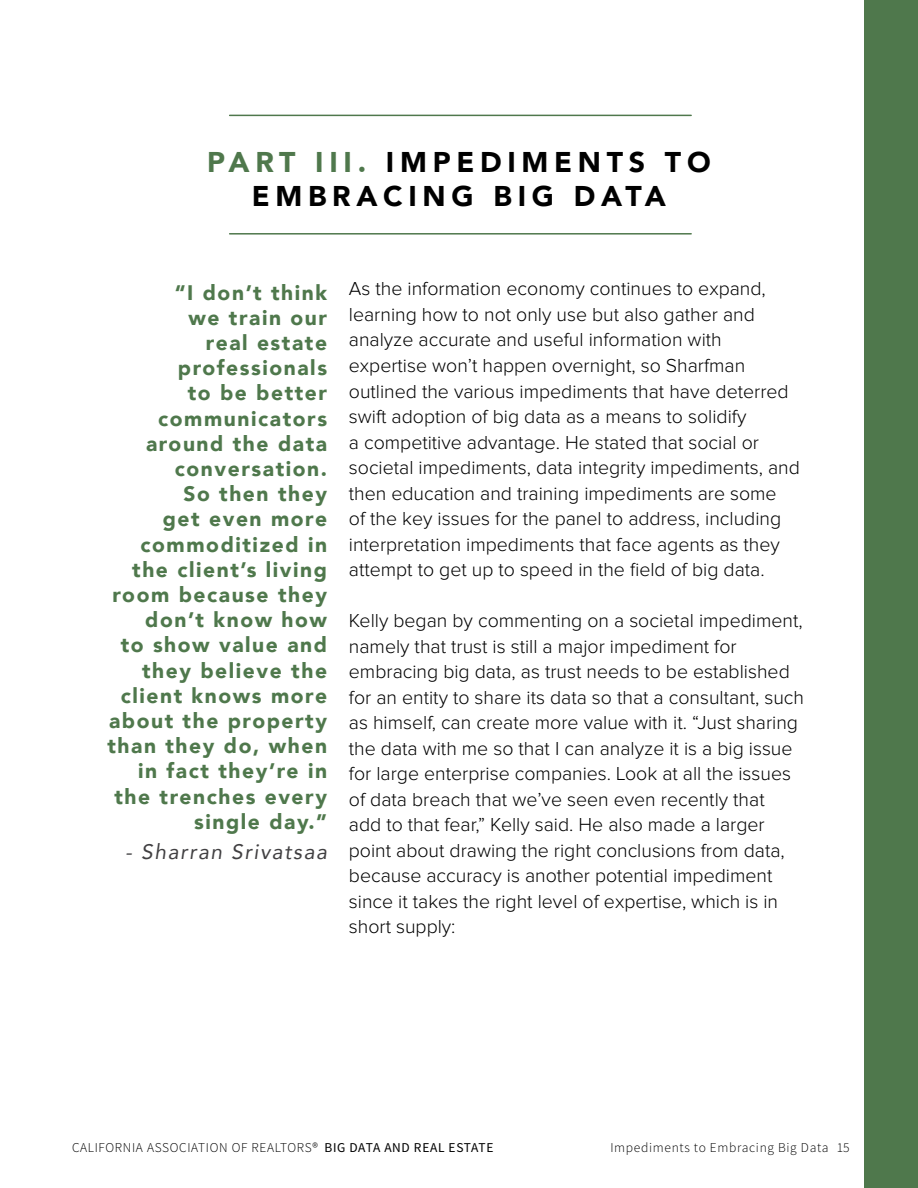
<style>
.page{position:relative;width:918px;height:1188px;background:#fff}
.page>*{position:absolute;margin:0;border:0;box-sizing:border-box;transform-origin:0 0}
.t1{font:900 28.5px/34.2px "Avenir";letter-spacing:.2em;color:#000;text-align:center}
.t2{font:900 21px/25.2px "Avenir";letter-spacing:.075em;color:#4f784c;text-align:right}
.t3{font:italic 21px "Avenir";letter-spacing:.075em;color:#414042}
.t4{font:300 19.5px/25.5px "Proxima Nova";color:#000}
.t5{font:300 13.5px "Source Sans Pro";letter-spacing:.05em;color:#000}
.s1{color:#4f784c}
.s2{font-weight:400}
</style>
<div class="page">
<div style="left:864px;top:0;width:54px;height:1188px;background:#4f784c"></div>
<hr style="left:230px;top:233px;width:461px;height:2px;background:#4f784c">
<hr style="left:230px;top:115px;width:461px;height:1px;background:#4f784c">
<h1 class="t1" style="left:207px;top:144px;width:505px"><span class="s1">PART III.</span> IMPEDIMENTS TO<br>EMBRACING BIG DATA</h1>
<p class="t2" style="left:107px;top:279px;width:221px">“I don’t think<br>we train our<br>real estate professionals<br>to be better communicators around the data conversation.<br>So then they<br>get even more commoditized in the client’s living room because they don’t know how<br>to show value and they believe the client knows more about the property than they do, when in fact they’re in the trenches every single day.”</p>
<p class="t3" style="left:125px;top:839px;width:203px">- Sharran Srivatsaa</p>
<p class="t4" style="left:349px;top:277px;width:452px">As the information economy continues to expand, learning how to not only use but also gather and analyze accurate and useful information with expertise won’t happen overnight, so Sharfman outlined the various impediments that have deterred swift adoption of big data as a means to solidify<br>a competitive advantage. He stated that social or societal impediments, data integrity impediments, and then education and training impediments are some<br>of the key issues for the panel to address, including interpretation impediments that face agents as they attempt to get up to speed in the field of big data.</p>
<p class="t4" style="left:349px;top:609px;width:457px">Kelly began by commenting on a societal impediment, namely that trust is still a major impediment for embracing big data, as trust needs to be established for an entity to share its data so that a consultant, such as himself, can create more value with it. “Just sharing the data with me so that I can analyze it is a big issue for large enterprise companies. Look at all the issues of data breach that we’ve seen even recently that<br>add to that fear,” Kelly said. He also made a larger point about drawing the right conclusions from data, because accuracy is another potential impediment since it takes the right level of expertise, which is in short supply:</p>
<p class="t5" style="left:72px;top:1139px;width:423px">CALIFORNIA ASSOCIATION OF REALTORS® <span class="s2">BIG DATA AND REAL ESTATE</span></p>
<p class="t5" style="left:610px;top:1139px;width:241px">Impediments to Embracing Big Data 15</p>
</div>
